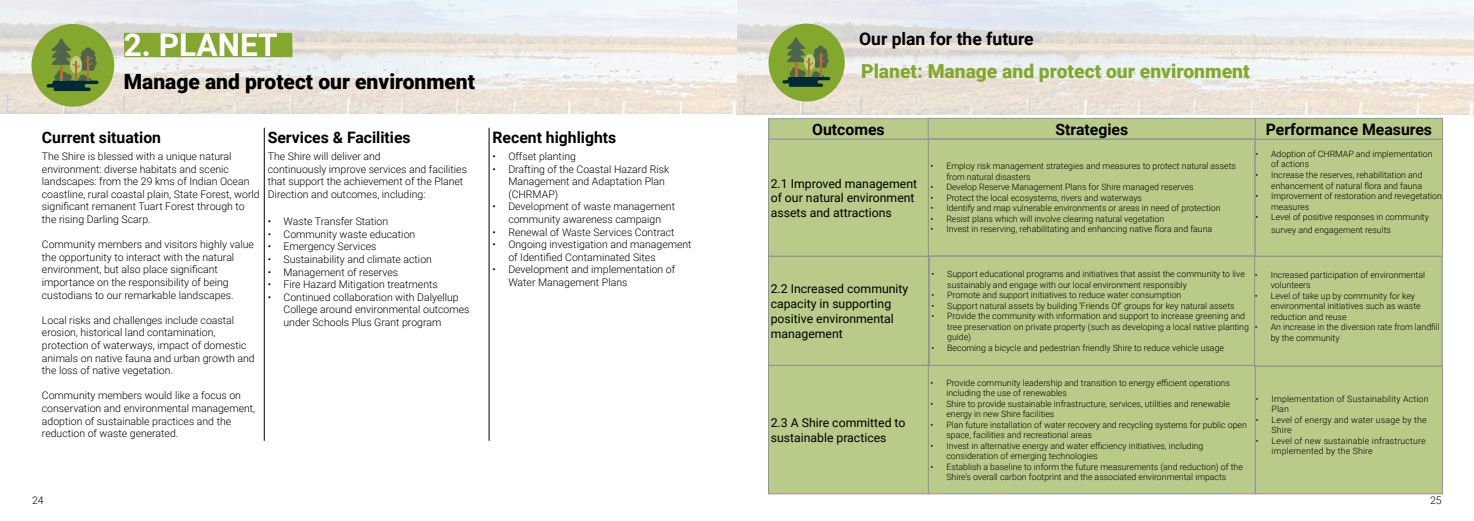
<style>
.page{position:relative;width:1474px;height:521px;background:#fff}
.page>*{position:absolute;margin:0;border:0;box-sizing:border-box;transform-origin:0 0}
.t1{font:700 31.5px "Roboto";color:#fff}
.t2{font:900 21px "Roboto";color:#000}
.t3{font:900 19.25px "Roboto";color:#83a82d}
.t4{font:700 17.5px "Roboto";color:#000}
.t5{font:700 15.75px "Roboto";color:#000}
.t6{font:12.25px/14.7px "Roboto";color:#000}
.t7{font:300 10.5px/12.6px "Roboto";color:#000}
.t8{font:300 8.75px/10.5px "Roboto";color:#000}
.t9{font:300 8.75px/10.5px "Roboto";letter-spacing:.02em;color:#000}
</style>
<div class="page">
<img style="left:0;top:0;width:737px;height:114px">
<div style="left:124px;top:33px;width:169px;height:24px;background:#83a82d"></div>
<div style="left:31px;top:24px;width:83px;height:83px;background:#83a82d;border-radius:50%"></div>
<svg style="left:47px;top:39px;width:51px;height:52px"></svg>
<hr style="left:264px;top:128px;width:1px;height:313px;background:#000">
<hr style="left:488px;top:128px;width:1px;height:313px;background:#000">
<svg style="left:737px;top:0;width:736px;height:115px"></svg>
<div style="left:768px;top:118px;width:674px;height:376px;background:#b8cb89"></div>
<div style="left:1254px;top:366px;width:188px;height:128px;border:1px solid #939598"></div>
<div style="left:928px;top:118px;width:327px;height:22px;border:1px solid #939598"></div>
<div style="left:1254px;top:118px;width:188px;height:22px;border:1px solid #939598"></div>
<div style="left:768px;top:139px;width:160px;height:118px;border:1px solid #939598"></div>
<div style="left:928px;top:138px;width:327px;height:118px;border:1px solid #939598"></div>
<div style="left:1254px;top:139px;width:188px;height:118px;border:1px solid #939598"></div>
<div style="left:768px;top:256px;width:160px;height:110px;border:1px solid #939598"></div>
<div style="left:928px;top:256px;width:326px;height:110px;border:1px solid #939598"></div>
<div style="left:1254px;top:256px;width:188px;height:111px;border:1px solid #939598"></div>
<div style="left:768px;top:365px;width:160px;height:129px;border:1px solid #939598"></div>
<div style="left:928px;top:365px;width:327px;height:129px;border:1px solid #939598"></div>
<div style="left:768px;top:118px;width:160px;height:21px;border:1px solid #a5a4a4"></div>
<div style="left:768px;top:24px;width:76px;height:78px;background:#83a82d;border-radius:50%"></div>
<svg style="left:782px;top:37px;width:48px;height:50px"></svg>
<p class="t1" style="left:124px;top:23px;width:155px">2. PLANET</p>
<p class="t2" style="left:124px;top:67px;width:353px">Manage and protect our environment</p>
<p class="t5" style="left:42px;top:126px;width:121px">Current situation</p>
<p class="t7" style="left:42px;top:150px;width:191px">The Shire is blessed with a unique natural</p>
<p class="t7" style="left:42px;top:162px;width:188px">environment: diverse habitats and scenic</p>
<p class="t7" style="left:42px;top:175px;width:219px">landscapes: from the 29 kms of Indian Ocean coastline, rural coastal plain, State Forest, world significant remanent Tuart Forest through to the rising Darling Scarp.</p>
<p class="t7" style="left:42px;top:238px;width:213px">Community members and visitors highly value the opportunity to interact with the natural</p>
<p class="t7" style="left:42px;top:263px;width:177px">environment, but also place significant</p>
<p class="t7" style="left:42px;top:276px;width:188px">importance on the responsibility of being</p>
<p class="t7" style="left:42px;top:288px;width:193px">custodians to our remarkable landscapes.</p>
<p class="t7" style="left:42px;top:313px;width:194px">Local risks and challenges include coastal</p>
<p class="t7" style="left:42px;top:326px;width:175px">erosion, historical land contamination,</p>
<p class="t7" style="left:42px;top:339px;width:214px">protection of waterways, impact of domestic animals on native fauna and urban growth and the loss of native vegetation.</p>
<p class="t7" style="left:42px;top:389px;width:215px">Community members would like a focus on conservation and environmental management, adoption of sustainable practices and the</p>
<p class="t7" style="left:42px;top:427px;width:138px">reduction of waste generated.</p>
<p class="t5" style="left:268px;top:126px;width:144px">Services &amp; Facilities</p>
<p class="t7" style="left:268px;top:150px;width:114px">The Shire will deliver and</p>
<p class="t7" style="left:268px;top:162px;width:201px">continuously improve services and facilities that support the achievement of the Planet<br>Direction and outcomes, including:</p>
<p class="t7" style="left:268px;top:215px;width:122px">• Waste Transfer Station</p>
<p class="t7" style="left:268px;top:227px;width:149px">• Community waste education</p>
<p class="t7" style="left:268px;top:240px;width:110px">• Emergency Services</p>
<p class="t7" style="left:268px;top:252px;width:166px">• Sustainability and climate action</p>
<p class="t7" style="left:268px;top:265px;width:132px">• Management of reserves</p>
<p class="t7" style="left:268px;top:278px;width:171px">• Fire Hazard Mitigation treatments</p>
<p class="t7" style="left:283px;top:290px;width:187px;text-indent:-16px">• Continued collaboration with Dalyellup<br>College around environmental outcomes under Schools Plus Grant program</p>
<p class="t5" style="left:492px;top:126px;width:125px">Recent highlights</p>
<p class="t7" style="left:492px;top:150px;width:85px">• Offset planting</p>
<p class="t7" style="left:508px;top:162px;width:162px;text-indent:-16px">• Drafting of the Coastal Hazard Risk<br>Management and Adaptation Plan (CHRMAP)</p>
<p class="t7" style="left:492px;top:200px;width:184px;text-align:center">• Development of waste management community awareness campaign</p>
<p class="t7" style="left:492px;top:225px;width:183px">• Renewal of Waste Services Contract</p>
<p class="t7" style="left:508px;top:238px;width:185px;text-indent:-16px">• Ongoing investigation and management of Identified Contaminated Sites</p>
<p class="t7" style="left:508px;top:263px;width:168px;text-indent:-16px">• Development and implementation of<br>Water Management Plans</p>
<p class="t4" style="left:859px;top:26px;width:176px">Our plan for the future</p>
<p class="t3" style="left:861px;top:57px;width:390px">Planet: Manage and protect our environment</p>
<p class="t5" style="left:812px;top:118px;width:74px">Outcomes</p>
<p class="t6" style="left:770px;top:176px;width:148px">2.1 Improved management of our natural environment assets and attractions</p>
<p class="t6" style="left:770px;top:281px;width:139px">2.2 Increased community capacity in supporting positive environmental management</p>
<p class="t6" style="left:770px;top:415px;width:136px">2.3 A Shire committed to sustainable practices</p>
<p class="t5" style="left:1055px;top:118px;width:74px">Strategies</p>
<p class="t5" style="left:1265px;top:118px;width:168px">Performance Measures</p>
<p class="t8" style="left:946px;top:160px;width:291px;text-indent:-16px">• Employ risk management strategies and measures to protect natural assets from natural disasters</p>
<p class="t8" style="left:930px;top:181px;width:264px">• Develop Reserve Management Plans for Shire managed reserves</p>
<p class="t8" style="left:930px;top:192px;width:213px">• Protect the local ecosystems, rivers and waterways</p>
<p class="t8" style="left:930px;top:202px;width:291px">• Identify and map vulnerable environments or areas in need of protection</p>
<p class="t8" style="left:930px;top:213px;width:235px">• Resist plans which will involve clearing natural vegetation</p>
<p class="t8" style="left:930px;top:223px;width:283px">• Invest in reserving, rehabilitating and enhancing native flora and fauna</p>
<p class="t8" style="left:1271px;top:148px;width:163px;text-indent:-16px">• Adoption of CHRMAP and implementation of actions</p>
<p class="t8" style="left:1255px;top:169px;width:169px;text-align:right">• Increase the reserves, rehabilitation and enhancement of natural flora and fauna</p>
<p class="t8" style="left:1271px;top:190px;width:172px;text-indent:-16px">• Improvement of restoration and revegetation measures</p>
<p class="t8" style="left:1271px;top:210px;width:159px;line-height:12.6px;text-indent:-16px">• Level of positive responses in community survey and engagement results</p>
<p class="t8" style="left:947px;top:269px;width:299px;text-indent:-16px">• Support educational programs and initiatives that assist the community to live sustainably and engage with our local environment responsibly</p>
<p class="t8" style="left:931px;top:290px;width:251px">• Promote and support initiatives to reduce water consumption</p>
<p class="t8" style="left:931px;top:300px;width:305px">• Support natural assets by building ‘Friends Of’ groups for key natural assets</p>
<p class="t8" style="left:947px;top:311px;width:303px;text-indent:-16px">• Provide the community with information and support to increase greening and tree preservation on private property (such as developing a local native planting guide)</p>
<p class="t8" style="left:931px;top:342px;width:294px">• Becoming a bicycle and pedestrian friendly Shire to reduce vehicle usage</p>
<p class="t8" style="left:1270px;top:269px;width:156px;text-indent:-16px">• Increased participation of environmental volunteers</p>
<p class="t8" style="left:1270px;top:290px;width:151px;text-indent:-16px">• Level of take up by community for key environmental initiatives such as waste reduction and reuse</p>
<p class="t8" style="left:1270px;top:322px;width:171px;text-indent:-16px">• An increase in the diversion rate from landfill by the community</p>
<p class="t8" style="left:946px;top:377px;width:285px;text-indent:-16px">• Provide community leadership and transition to energy efficient operations including the use of renewables</p>
<p class="t8" style="left:946px;top:398px;width:285px;text-indent:-16px">• Shire to provide sustainable infrastructure, services, utilities and renewable energy in new Shire facilities</p>
<p class="t8" style="left:946px;top:419px;width:302px;text-indent:-16px">• Plan future installation of water recovery and recycling systems for public open space, facilities and recreational areas</p>
<p class="t8" style="left:946px;top:440px;width:258px;text-indent:-16px">• Invest in alternative energy and water efficiency initiatives, including consideration of emerging technologies</p>
<p class="t8" style="left:930px;top:461px;width:314px;text-align:center">• Establish a baseline to inform the future measurements (and reduction) of the<br>Shire’s overall carbon footprint and the associated environmental impacts</p>
<p class="t9" style="left:1271px;top:393px;width:158px;text-indent:-16px">• Implementation of Sustainability Action<br>Plan</p>
<p class="t9" style="left:1271px;top:414px;width:156px;text-indent:-16px">• Level of energy and water usage by the<br>Shire</p>
<p class="t9" style="left:1271px;top:435px;width:156px;text-indent:-16px">• Level of new sustainable infrastructure implemented by the Shire</p>
<p class="t7" style="left:32px;top:494px;width:13px">24</p>
<p class="t7" style="left:1429px;top:494px;width:13px">25</p>
</div>
